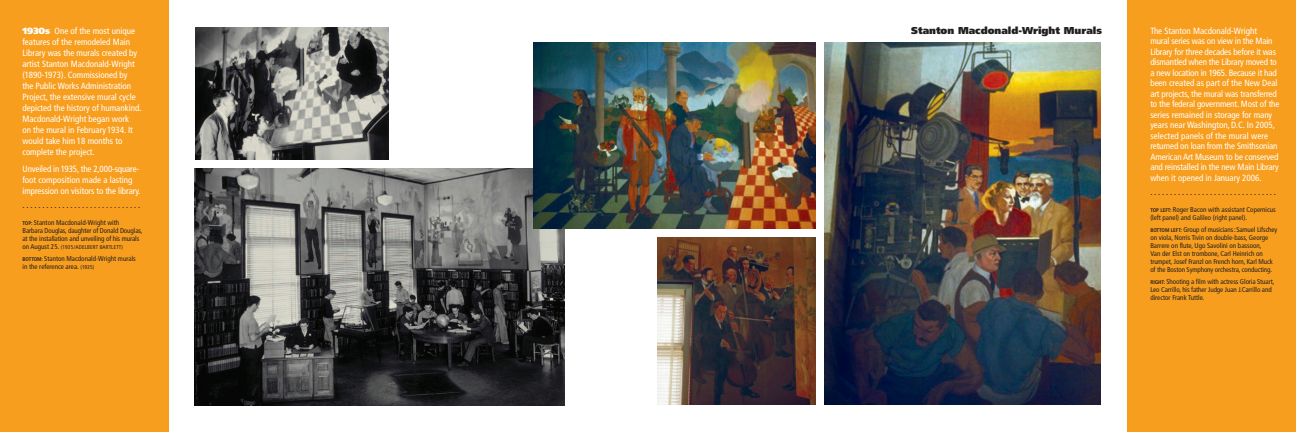
<style>
.page{position:relative;width:1296px;height:432px;background:#fff}
.page>*{position:absolute;margin:0;border:0;box-sizing:border-box;transform-origin:0 0}
.t1{font:900 10px "Frutiger";color:#231f20}
.t2{font:condensed 9px/10.5px "Frutiger";color:#fff}
.t3{font:condensed 9px "Frutiger";color:#231f20}
.t4{font:condensed 7px/8px "Frutiger";letter-spacing:-.01em;color:#231f20}
.t5{font:condensed 5.5px "Frutiger";letter-spacing:.025em;color:#231f20}
.s1{font-weight:900;font-stretch:normal}
.s2{font-weight:700;font-size:5.4px}
.s3{font-size:7px}
.s4{font-size:5.5px}
</style>
<div class="page">
<div style="left:0;top:0;width:168px;height:432px;background:#f89e1e"></div>
<div style="left:1128px;top:0;width:168px;height:432px;background:#f89e1e"></div>
<img style="left:824px;top:43px;width:277px;height:362px">
<img style="left:657px;top:238px;width:158px;height:167px">
<img style="left:195px;top:27px;width:194px;height:133px">
<img style="left:195px;top:169px;width:369px;height:236px">
<img style="left:533px;top:43px;width:282px;height:186px">
<p class="t2" style="left:22px;top:26px;width:121px;line-height:11px"><span class="s1">1930s</span> One of the most unique features of the remodeled Main<br>Library was the murals created by artist Stanton Macdonald-Wright (1890-1973). Commissioned by<br>the Public Works Administration<br>Project, the extensive mural cycle depicted the history of humankind.<br>Macdonald-Wright began work<br>on the mural in February1934. It would take him 18 months to complete the project.</p>
<p class="t2" style="left:22px;top:164px;width:119px;line-height:11px">Unveiled in 1935, the 2,000-square&shy;foot composition made a lasting impression on visitors to the library.</p>
<p class="t3" style="left:22px;top:202px;width:119px">..............................</p>
<p class="t4" style="left:22px;top:219px;width:121px"><span class="s2">TOP:</span> Stanton Macdonald-Wright with<br>Barbara Douglas, daughter of Donald Douglas, at the installation and unveiling of his murals</p>
<p class="t5" style="left:22px;top:245px;width:102px"><span class="s3">on August 25.</span> (1935/ADELBERT BARTLETT)</p>
<p class="t4" style="left:22px;top:255px;width:115px"><span class="s2">BOTTOM:</span> Stanton Macdonald-Wright murals in the reference area. <span class="s4">(1935)</span></p>
<p class="t1" style="left:911px;top:26px;width:192px">Stanton Macdonald-Wright Murals</p>
<p class="t2" style="left:1150px;top:26px;width:131px">The Stanton Macdonald-Wright<br>mural series was on view in the Main Library for three decades before it was dismantled when the Library moved to a new location in 1965. Because it had been created as part of the New Deal art projects, the mural was transferred to the federal government. Most of the series remained in storage for many years near Washington,D.C. In 2005, selected panels of the mural were returned on loan from the Smithsonian American Art Museum to be conserved and reinstalled in the new Main Library when it opened in January 2006.</p>
<p class="t3" style="left:1150px;top:188px;width:127px">................................</p>
<p class="t4" style="left:1150px;top:206px;width:127px"><span class="s2">TOP LEFT:</span> Roger Bacon with assistant Copernicus (left panel) and Galileo (right panel).</p>
<p class="t4" style="left:1150px;top:226px;width:129px"><span class="s2">BOTTOM LEFT:</span> Group of musicians:Samuel Lifschey on viola, Norris Tivin on double-bass, George Barrere on flute, Ugo Savolini on bassoon,<br>Van der Elst on trombone, Carl Heinrich on trumpet, Josef Franzl on French horn, Karl Muck of the Boston Symphony orchestra, conducting.</p>
<p class="t4" style="left:1150px;top:278px;width:126px"><span class="s2">RIGHT:</span> Shooting a film with actress Gloria Stuart,<br>Leo Carrillo, his father Judge Juan J.Carrillo and director Frank Tuttle.</p>
</div>
